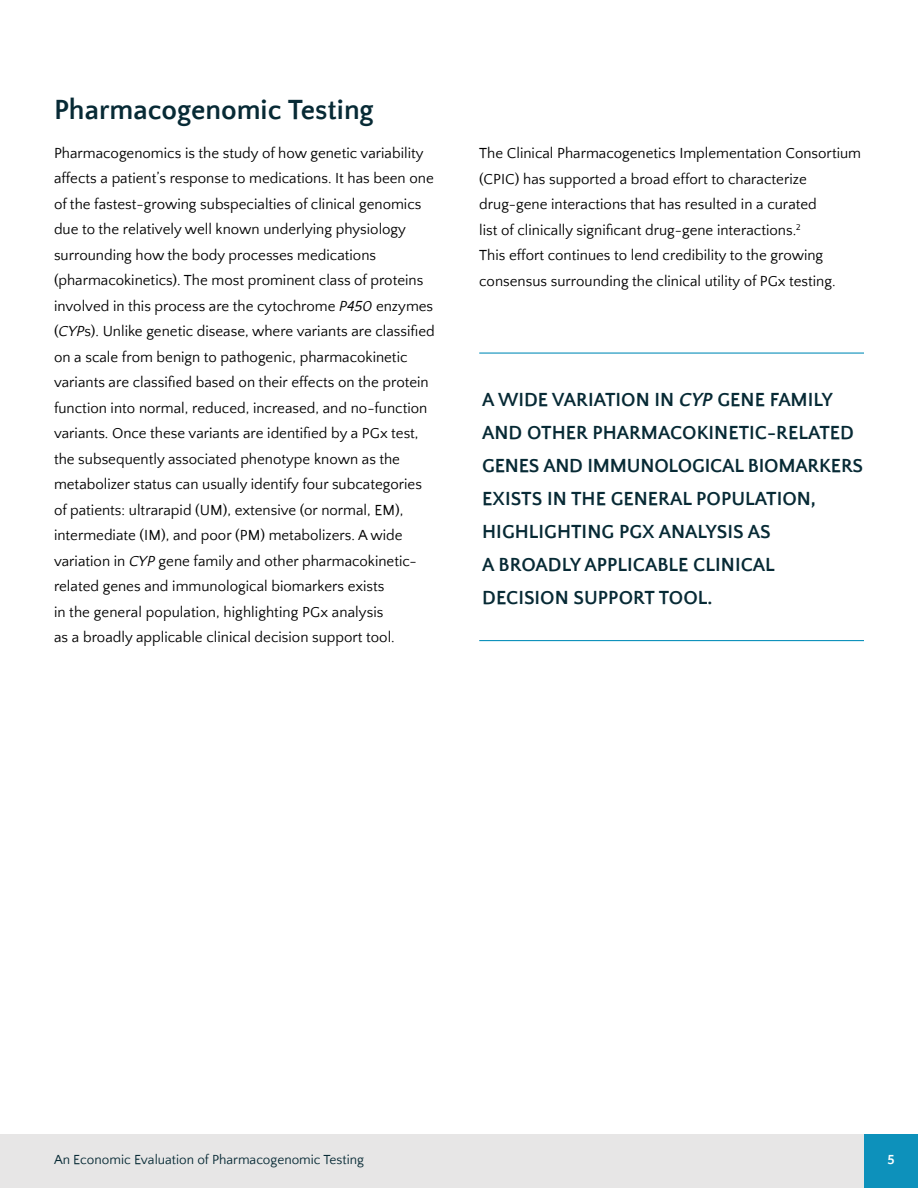
<style>
.page{position:relative;width:918px;height:1188px;background:#fff}
.page>*{position:absolute;margin:0;border:0;box-sizing:border-box;transform-origin:0 0}
.t1{font:700 28.5px "Quattrocento Sans";color:#072a35}
.t2{font:700 19.5px/33px "Quattrocento Sans";color:#072a35}
.t3{font:15px/25.5px "Quattrocento Sans";color:#000}
.t4{font:13.5px "Quattrocento Sans";color:#072a35}
.t5{font:700 13.5px "Quattrocento Sans";color:#fff}
.s1{font-style:italic}
</style>
<div class="page">
<div style="left:0;top:1134px;width:872px;height:54px;background:#e7e6e6"></div>
<div style="left:864px;top:1134px;width:54px;height:54px;background:#0d91bb"></div>
<hr style="left:479px;top:352px;width:385px;height:2px;background:#0d91bb">
<hr style="left:479px;top:640px;width:385px;height:1px;background:#0d91bb">
<h1 class="t1" style="left:54px;top:94px;width:321px">Pharmacogenomic Testing</h1>
<p class="t3" style="left:54px;top:141px;width:382px">Pharmacogenomics is the study of how genetic variability affects a patient’s response to medications. It has been one of the fastest-growing subspecialties of clinical genomics due to the relatively well known underlying physiology surrounding how the body processes medications (pharmacokinetics). The most prominent class of proteins involved in this process are the cytochrome <span class="s1">P450</span> enzymes (<span class="s1">CYP</span>s). Unlike genetic disease, where variants are classified on a scale from benign to pathogenic, pharmacokinetic variants are classified based on their effects on the protein function into normal, reduced, increased, and no-function variants. Once these variants are identified by a PGx test, the subsequently associated phenotype known as the metabolizer status can usually identify four subcategories of patients: ultrarapid (UM), extensive (or normal, EM), intermediate (IM), and poor (PM) metabolizers. A wide variation in <span class="s1">CYP</span> gene family and other pharmacokinetic&shy;related genes and immunological biomarkers exists<br>in the general population, highlighting PGx analysis<br>as a broadly applicable clinical decision support tool.</p>
<p class="t3" style="left:479px;top:141px;width:383px">The Clinical Pharmacogenetics Implementation Consortium (CPIC) has supported a broad effort to characterize drug-gene interactions that has resulted in a curated<br>list of clinically significant drug-gene interactions.<sup>2<br></sup>This effort continues to lend credibility to the growing consensus surrounding the clinical utility of PGx testing.</p>
<h2 class="t2" style="left:482px;top:384px;width:382px">A WIDE VARIATION IN <span class="s1">CYP</span> GENE FAMILY<br>AND OTHER PHARMACOKINETIC-RELATED<br>GENES AND IMMUNOLOGICAL BIOMARKERS<br>EXISTS IN THE GENERAL POPULATION,<br>HIGHLIGHTING PGX ANALYSIS AS<br>A BROADLY APPLICABLE CLINICAL<br>DECISION SUPPORT TOOL.</h2>
<p class="t4" style="left:54px;top:1152px;width:312px">An Economic Evaluation of Pharmacogenomic Testing</p>
<p class="t5" style="left:887px;top:1152px;width:9px">5</p>
</div>
